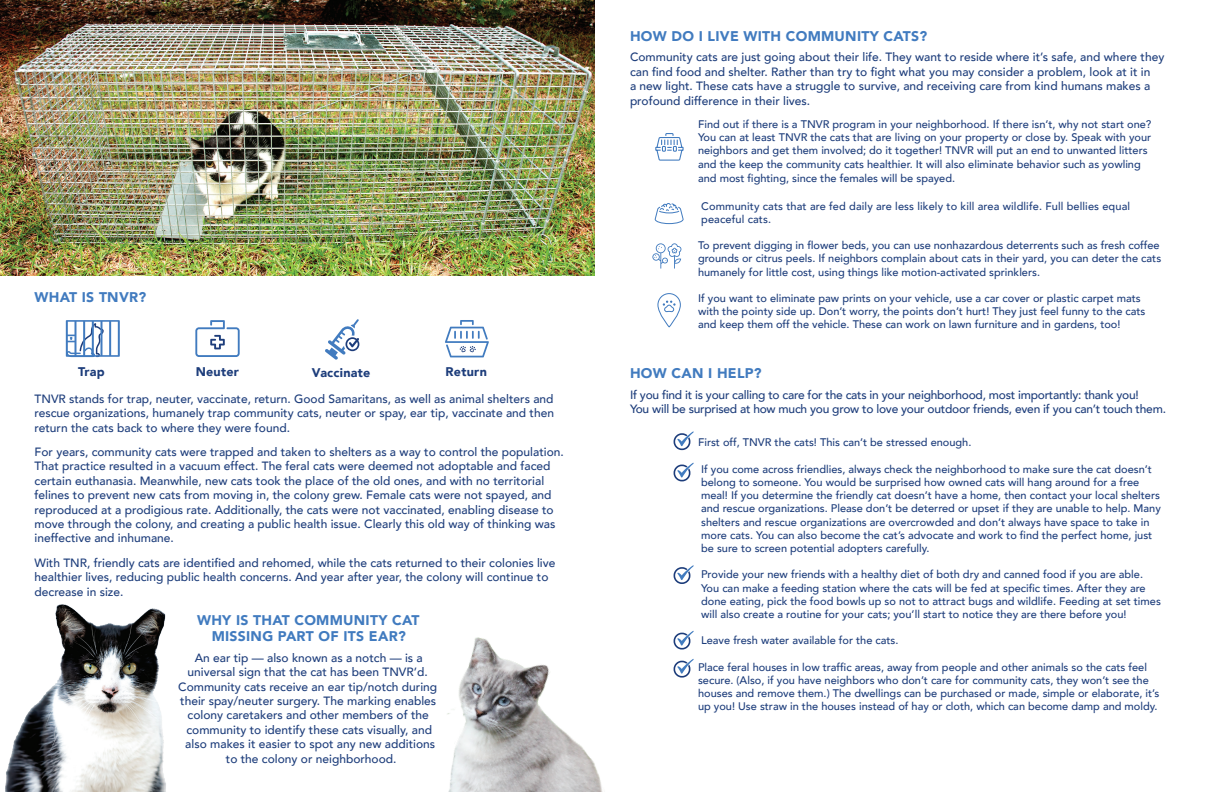
<style>
.page{position:relative;width:1224px;height:792px;background:#fff}
.page>*{position:absolute;margin:0;border:0;box-sizing:border-box;transform-origin:0 0}
.t1{font:900 14px/16.8px "Avenir";letter-spacing:.02em;color:#417bbf;text-align:center}
.t2{font:900 12.5px "Avenir";letter-spacing:.02em;color:#1d3d7b}
.t3{font:500 12px/14.4px "Avenir";color:#1d3d7b}
.t4{font:500 12px/14.4px "Avenir";letter-spacing:-.02em;color:#1d3d7b}
.t5{font:500 11px/13.2px "Avenir";color:#1d3d7b}
</style>
<div class="page">
<img style="left:0;top:0;width:595px;height:275px">
<img style="left:5px;top:605px;width:161px;height:187px">
<svg style="left:654px;top:203px;width:30px;height:22px"></svg>
<svg style="left:655px;top:133px;width:29px;height:28px"></svg>
<svg style="left:652px;top:243px;width:30px;height:26px"></svg>
<svg style="left:663px;top:301px;width:13px;height:12px"></svg>
<div style="left:657px;top:293px;width:24px;height:34px;border:1px solid #417bbf;border-radius:11px"></div>
<img style="left:447px;top:637px;width:156px;height:155px">
<svg style="left:66px;top:320px;width:54px;height:37px"></svg>
<svg style="left:195px;top:320px;width:45px;height:37px"></svg>
<svg style="left:325px;top:319px;width:34px;height:41px"></svg>
<svg style="left:445px;top:320px;width:44px;height:37px"></svg>
<svg style="left:674px;top:431px;width:20px;height:19px"></svg>
<svg style="left:674px;top:463px;width:20px;height:18px"></svg>
<svg style="left:674px;top:565px;width:20px;height:19px"></svg>
<svg style="left:674px;top:631px;width:20px;height:19px"></svg>
<svg style="left:674px;top:659px;width:20px;height:19px"></svg>
<p class="t1" style="left:35px;top:288px;width:113px">WHAT IS TNVR?</p>
<p class="t1" style="left:630px;top:27px;width:299px">HOW DO I LIVE WITH COMMUNITY CATS?</p>
<p class="t3" style="left:630px;top:49px;width:536px">Community cats are just going about their life. They want to reside where it’s safe, and where they can find food and shelter. Rather than try to fight what you may consider a problem, look at it in<br>a new light. These cats have a struggle to survive, and receiving care from kind humans makes a profound difference in their lives.</p>
<p class="t5" style="left:698px;top:117px;width:455px">Find out if there is a TNVR program in your neighborhood. If there isn’t, why not start one?<br>You can at least TNVR the cats that are living on your property or close by. Speak with your neighbors and get them involved; do it together! TNVR will put an end to unwanted litters and the keep the community cats healthier. It will also eliminate behavior such as yowling</p>
<p class="t5" style="left:698px;top:171px;width:259px">and most fighting, since the females will be spayed.</p>
<p class="t5" style="left:701px;top:199px;width:430px">Community cats that are fed daily are less likely to kill area wildlife. Full bellies equal peaceful cats.</p>
<p class="t5" style="left:698px;top:238px;width:465px">To prevent digging in flower beds, you can use nonhazardous deterrents such as fresh coffee grounds or citrus peels. If neighbors complain about cats in their yard, you can deter the cats humanely for little cost, using things like motion-activated sprinklers.</p>
<p class="t5" style="left:698px;top:291px;width:449px">If you want to eliminate paw prints on your vehicle, use a car cover or plastic carpet mats with the pointy side up. Don’t worry, the points don’t hurt! They just feel funny to the cats and keep them off the vehicle. These can work on lawn furniture and in gardens, too!</p>
<p class="t2" style="left:78px;top:361px;width:28px">Trap</p>
<p class="t2" style="left:196px;top:361px;width:45px">Neuter</p>
<p class="t2" style="left:312px;top:362px;width:60px">Vaccinate</p>
<p class="t2" style="left:446px;top:361px;width:43px">Return</p>
<p class="t1" style="left:630px;top:365px;width:133px">HOW CAN I HELP?</p>
<p class="t4" style="left:630px;top:387px;width:538px">If you find it is your calling to care for the cats in your neighborhood, most importantly: thank you!<br>You will be surprised at how much you grow to love your outdoor friends, even if you can’t touch them.</p>
<p class="t5" style="left:698px;top:435px;width:275px">First off, TNVR the cats! This can’t be stressed enough.</p>
<p class="t5" style="left:701px;top:462px;width:461px">If you come across friendlies, always check the neighborhood to make sure the cat doesn’t belong to someone. You would be surprised how owned cats will hang around for a free meal! If you determine the friendly cat doesn’t have a home, then contact your local shelters and rescue organizations. Please don’t be deterred or upset if they are unable to help. Many shelters and rescue organizations are overcrowded and don’t always have space to take in more cats. You can also become the cat’s advocate and work to find the perfect home, just be sure to screen potential adopters carefully.</p>
<p class="t5" style="left:701px;top:567px;width:461px">Provide your new friends with a healthy diet of both dry and canned food if you are able.<br>You can make a feeding station where the cats will be fed at specific times. After they are done eating, pick the food bowls up so not to attract bugs and wildlife. Feeding at set times will also create a routine for your cats; you’ll start to notice they are there before you!</p>
<p class="t5" style="left:701px;top:633px;width:199px">Leave fresh water available for the cats.</p>
<p class="t5" style="left:698px;top:660px;width:463px">Place feral houses in low traffic areas, away from people and other animals so the cats feel secure. (Also, if you have neighbors who don’t care for community cats, they won’t see the houses and remove them.) The dwellings can be purchased or made, simple or elaborate, it’s up you! Use straw in the houses instead of hay or cloth, which can become damp and moldy.</p>
<p class="t3" style="left:35px;top:391px;width:521px;text-align:justify">TNVR stands for trap, neuter, vaccinate, return. Good Samaritans, as well as animal shelters and rescue organizations, humanely trap community cats, neuter or spay, ear tip, vaccinate and then return the cats back to where they were found.</p>
<p class="t3" style="left:35px;top:444px;width:531px">For years, community cats were trapped and taken to shelters as a way to control the population.<br>That practice resulted in a vacuum effect. The feral cats were deemed not adoptable and faced certain euthanasia. Meanwhile, new cats took the place of the old ones, and with no territorial felines to prevent new cats from moving in, the colony grew. Female cats were not spayed, and reproduced at a prodigious rate. Additionally, the cats were not vaccinated, enabling disease to move through the colony, and creating a public health issue. Clearly this old way of thinking was ineffective and inhumane.</p>
<p class="t3" style="left:35px;top:555px;width:522px">With TNR, friendly cats are identified and rehomed, while the cats returned to their colonies live healthier lives, reducing public health concerns. And year after year, the colony will continue to decrease in size.</p>
<p class="t1" style="left:197px;top:611px;width:224px">WHY IS THAT COMMUNITY CAT<br>MISSING PART OF ITS EAR?</p>
<p class="t3" style="left:178px;top:650px;width:260px;text-align:center">An ear tip — also known as a notch — is a universal sign that the cat has been TNVR’d.<br>Community cats receive an ear tip/notch during their spay/neuter surgery. The marking enables colony caretakers and other members of the community to identify these cats visually, and also makes it easier to spot any new additions to the colony or neighborhood.</p>
</div>
